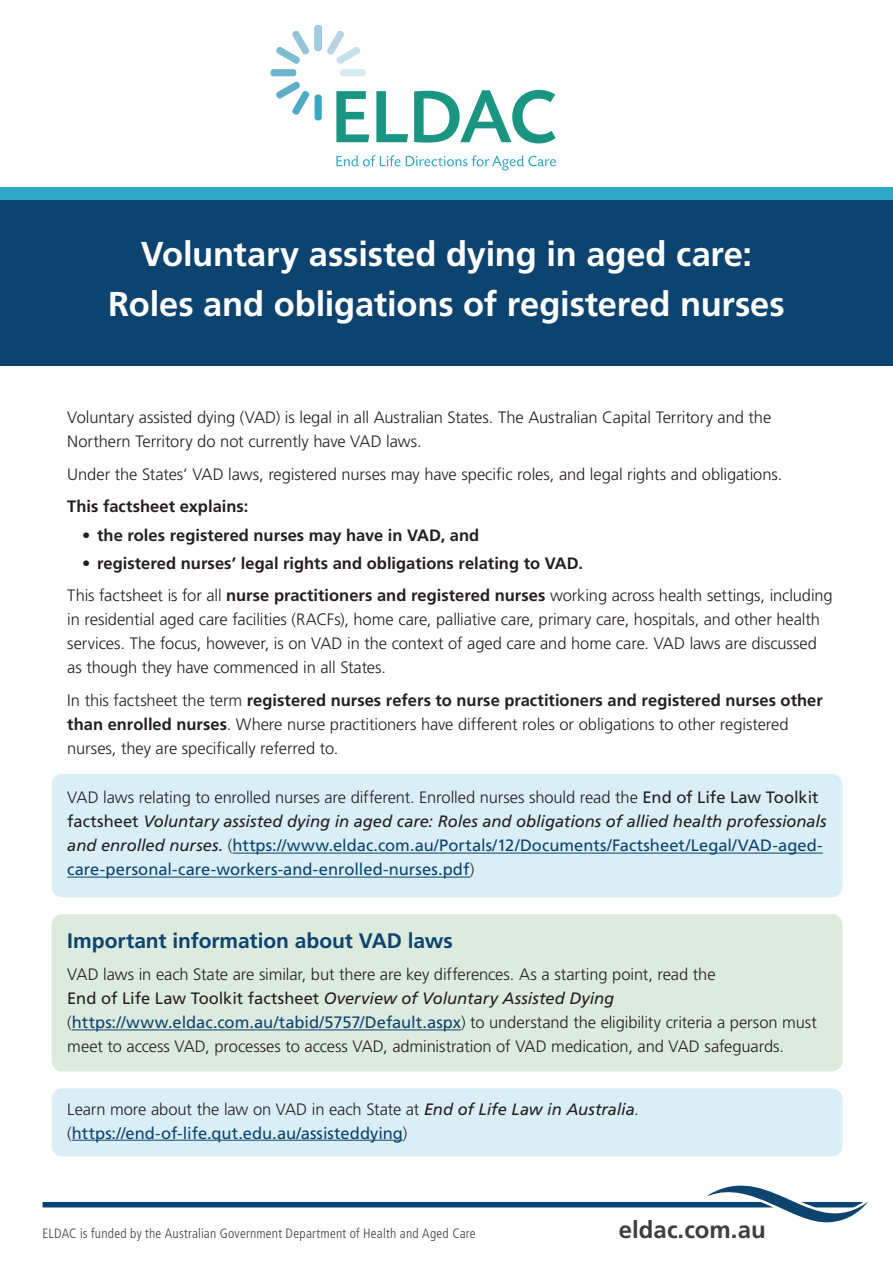
<style>
.page{position:relative;width:893px;height:1263px;background:#fff}
.page>*{position:absolute;margin:0;border:0;box-sizing:border-box;transform-origin:0 0}
.Main_heading{font:700 34.5px/49.5px "Frutiger LT Pro";letter-spacing:-.005em;color:#fff;text-align:center}
.t1{font:700 24px "Frutiger LT Pro";color:#3e3e3f}
._14pt_Text_Heading{font:700 21px "Frutiger LT Pro";letter-spacing:-.005em;color:#0d436f}
._11pt_text{font:300 16.5px/24px "Frutiger LT Pro";letter-spacing:-.005em;color:#231f20}
._11pt_text-2{font:16.5px/24px "Frutiger LT Pro";color:#0d436f}
.Bullets{font:700 16.5px "Frutiger LT Pro";color:#231f20}
._11pt_text-3{font:700 16.5px "Frutiger LT Pro";color:#231f20}
.Funded_by_text{font:300 condensed 13.5px "Frutiger LT Pro";letter-spacing:.015em;color:#3e3e3f}
.s1{font-weight:700}
.s2{font-weight:300;color:#231f20}
.s3{color:#231f20}
.s4{font-style:italic;color:#231f20}
.s5{font-weight:400}
.s6{font-weight:400;font-style:italic}
.s7{font-weight:400;color:#0d436f}
</style>
<div class="page">
<svg style="left:43px;top:1185px;width:825px;height:38px"></svg>
<svg style="left:336px;top:155px;width:220px;height:16px"></svg>
<svg style="left:270px;top:25px;width:99px;height:117px"></svg>
<svg style="left:376px;top:91px;width:32px;height:51px"></svg>
<svg style="left:414px;top:90px;width:142px;height:53px"></svg>
<div style="left:52px;top:1088px;width:790px;height:68px;background:#daeef5;border-radius:11px"></div>
<div style="left:52px;top:774px;width:790px;height:123px;background:#daeef5;border-radius:11px"></div>
<div style="left:52px;top:914px;width:790px;height:157px;background:#ddebde;border-radius:11px"></div>
<hr style="left:232px;top:853px;width:591px;height:1px;background:#0d436f">
<hr style="left:67px;top:877px;width:403px;height:1px;background:#0d436f">
<hr style="left:72px;top:1029px;width:389px;height:1px;background:#0d436f">
<hr style="left:72px;top:1140px;width:331px;height:1px;background:#0d436f">
<div style="left:0;top:188px;width:893px;height:12px;background:#2fa8c7"></div>
<div style="left:0;top:200px;width:893px;height:166px;background:#0d436f"></div>
<h1 class="Main_heading" style="left:108px;top:230px;width:678px">Voluntary assisted dying in aged care:<br>Roles and obligations of registered nurses</h1>
<p class="_11pt_text" style="left:67px;top:406px;width:705px">Voluntary assisted dying (VAD) is legal in all Australian States. The Australian Capital Territory and the<br>Northern Territory do not currently have VAD laws.</p>
<p class="_11pt_text" style="left:67px;top:462px;width:716px">Under the States’ VAD laws, registered nurses may have specific roles, and legal rights and obligations.</p>
<p class="_11pt_text-3" style="left:67px;top:497px;width:183px">This factsheet explains:</p>
<p class="Bullets" style="left:82px;top:525px;width:399px">• the roles registered nurses may have in VAD, and</p>
<p class="Bullets" style="left:82px;top:553px;width:502px">• registered nurses’ legal rights and obligations relating to VAD.</p>
<p class="_11pt_text" style="left:67px;top:584px;width:767px">This factsheet is for all <span class="s1">nurse practitioners and registered nurses</span> working across health settings, including in residential aged care facilities (RACFs), home care, palliative care, primary care, hospitals, and other health services. The focus, however, is on VAD in the context of aged care and home care. VAD laws are discussed as though they have commenced in all States.</p>
<p class="_11pt_text" style="left:67px;top:688px;width:757px">In this factsheet the term <span class="s1">registered nurses refers to nurse practitioners and registered nurses other than enrolled nurses</span>. Where nurse practitioners have different roles or obligations to other registered nurses, they are specifically referred to.</p>
<p class="_11pt_text-2" style="left:67px;top:786px;width:761px"><span class="s2">VAD laws relating to enrolled nurses are different. Enrolled nurses should read the</span> <span class="s3">End of Life Law Toolkit factsheet</span> <span class="s4">Voluntary assisted dying in aged care: Roles and obligations of allied health professionals and enrolled nurses.</span> <span class="s2">(</span>https://www.eldac.com.au/Portals/12/Documents/Factsheet/Legal/VAD-aged&shy;care-personal-care-workers-and-enrolled-nurses.pdf<span class="s2">)</span></p>
<h2 class="_14pt_Text_Heading" style="left:67px;top:928px;width:387px">Important information about VAD laws</h2>
<p class="_11pt_text" style="left:67px;top:963px;width:751px">VAD laws in each State are similar, but there are key differences. As a starting point, read the<br><span class="s5">End of Life Law Toolkit factsheet</span> <span class="s6">Overview of Voluntary Assisted Dying </span>(<span class="s7">https://www.eldac.com.au/tabid/5757/Default.aspx</span>) to understand the eligibility criteria a person must meet to access VAD, processes to access VAD, administration of VAD medication, and VAD safeguards.</p>
<p class="_11pt_text-2" style="left:67px;top:1097px;width:573px"><span class="s2">Learn more about the law on VAD in each State at</span> <span class="s4">End of Life Law in Australia</span><span class="s2">. (</span>https://end-of-life.qut.edu.au/assisteddying<span class="s2">)</span></p>
<p class="Funded_by_text" style="left:43px;top:1225px;width:435px">ELDAC is funded by the Australian Government Department of Health and Aged Care</p>
<h2 class="t1" style="left:619px;top:1215px;width:148px">eldac.com.au</h2>
</div>
